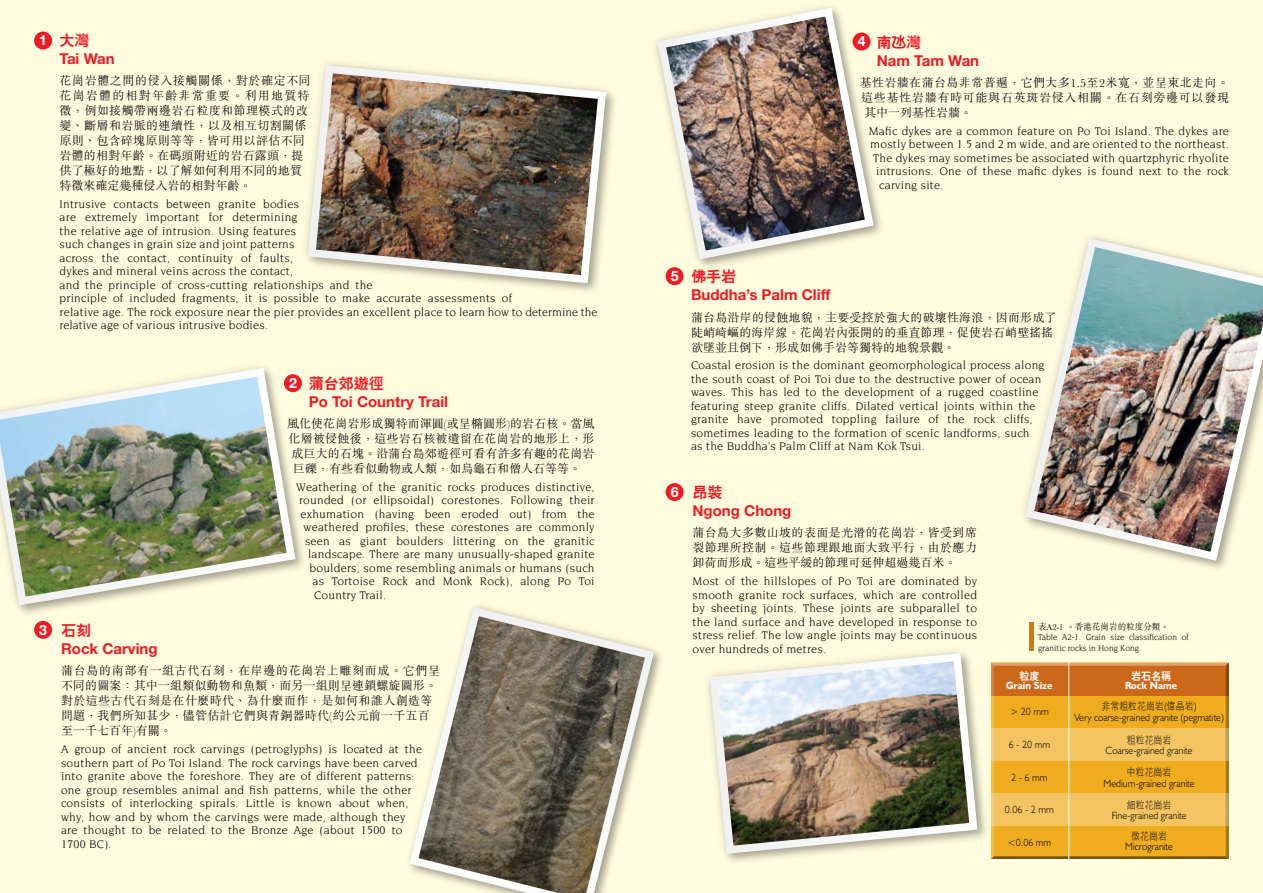
<style>
.page{position:relative;width:1263px;height:893px;background:#fffcdf}
.page>*{position:absolute;margin:0;border:0;box-sizing:border-box;transform-origin:0 0}
.t1{font:700 15px "Helvetica Neue";color:#ed1c24}
.t2{font:800 15px "C Hei 2";color:#ed1c24}
.t3{font:700 14.1px "Helvetica Neue";color:#fff}
.t4{font:12px/13.5px "Novarese";letter-spacing:.02em;color:#000}
.t5{font:300 12px/15px "M Sung";letter-spacing:.015em;color:#000}
.t6{font:300 10.5px "Humanist 521 BT";color:#000;scale:.95 1}
.t7{font:300 10.5px "M Hei";color:#000;scale:.85 1}
.t8{font:700 10.5px "Humanist 521 BT";color:#fff;scale:.95 1}
.t9{font:800 10.5px "C Hei 2";color:#fff;scale:.95 1}
.t10{font:9px/10.5px "Novarese";color:#000;scale:.95 1}
.t11{font:300 9px "M Sung";color:#000;scale:.95 1}
</style>
<div class="page">
<svg style="left:893px;top:35px;width:13px;height:14px"></svg>
<div style="left:666px;top:267px;width:17px;height:18px;background:#ed1c24;border-radius:50%"></div>
<div style="left:666px;top:483px;width:17px;height:18px;background:#ed1c24;border-radius:50%"></div>
<div style="left:1029px;top:622px;width:5px;height:29px;background:#cc7a17"></div>
<img style="left:1024px;top:236px;width:239px;height:329px">
<img style="left:0;top:367px;width:300px;height:243px">
<svg style="left:409px;top:606px;width:249px;height:287px"></svg>
<svg style="left:728px;top:780px;width:258px;height:82px"></svg>
<img style="left:707px;top:651px;width:274px;height:207px">
<img style="left:655px;top:7px;width:223px;height:257px">
<div style="left:34px;top:621px;width:18px;height:18px;background:#ed1c24;border-radius:50%"></div>
<div style="left:34px;top:32px;width:18px;height:18px;background:#ed1c24;border-radius:50%"></div>
<img style="left:306px;top:63px;width:304px;height:224px">
<div style="left:990px;top:661px;width:241px;height:199px;background:#000;opacity:.75"></div>
<div style="left:991px;top:728px;width:238px;height:33px;background:#f3c461"></div>
<div style="left:991px;top:793px;width:238px;height:33px;background:#f3c461"></div>
<hr style="left:1068px;top:663px;width:1px;height:196px;background:#fff">
<p class="t3" style="left:39px;top:32px;width:9px">1</p>
<p class="t2" style="left:60px;top:32px;width:31px">大灣</p>
<p class="t1" style="left:60px;top:49px;width:57px">Tai Wan</p>
<p class="t5" style="left:60px;top:74px;width:253px">花崗岩體之間的侵入接觸關係，對於確定不同花崗岩體的相對年齡非常重要。利用地質特徵，例如接觸帶兩邊岩石粒度和節理模式的改變、斷層和岩脈的連續性，以及相互切割關係原則、包含碎塊原則等等，皆可用以評估不同岩體的相對年齡。在碼頭附近的岩石露頭，提供了極好的地點，以了解如何利用不同的地質特徵來確定幾種侵入岩的相對年齡。</p>
<p class="t4" style="left:60px;top:197px;width:539px">Intrusive contacts between granite bodies<br>are extremely important for determining<br>the relative age of intrusion. Using features<br>such changes in grain size and joint patterns<br>across the contact, continuity of faults,<br>dykes and mineral veins across the contact,<br>and the principle of cross-cutting relationships and the<br>principle of included fragments, it is possible to make accurate assessments of<br>relative age. The rock exposure near the pier provides an excellent place to learn how to determine the relative age of various intrusive bodies.</p>
<p class="t3" style="left:39px;top:621px;width:9px">3</p>
<p class="t2" style="left:309px;top:375px;width:76px">蒲台郊遊徑</p>
<p class="t1" style="left:309px;top:392px;width:141px">Po Toi Country Trail</p>
<p class="t5" style="left:287px;top:417px;width:309px">風化使花崗岩形成獨特而渾圓(或呈橢圓形)的岩石核。當風</p>
<p class="t5" style="left:289px;top:432px;width:308px">化層被侵蝕後，這些岩石核被遺留在花崗岩的地形上，形</p>
<p class="t5" style="left:292px;top:447px;width:304px">成巨大的石塊。沿蒲台島郊遊徑可看有許多有趣的花崗岩</p>
<p class="t5" style="left:293px;top:462px;width:290px">巨礫，有些看似動物或人類，如烏龜石和僧人石等等。</p>
<p class="t4" style="left:296px;top:480px;width:300px">Weathering of the granitic rocks produces distinctive,</p>
<p class="t4" style="left:299px;top:494px;width:297px">rounded (or ellipsoidal) corestones. Following their</p>
<p class="t4" style="left:301px;top:507px;width:296px">exhumation (having been eroded out) from the</p>
<p class="t4" style="left:304px;top:521px;width:293px">weathered profiles, these corestones are commonly</p>
<p class="t4" style="left:305px;top:534px;width:291px">seen as giant boulders littering on the granitic</p>
<p class="t4" style="left:308px;top:548px;width:288px">landscape. There are many unusually-shaped granite</p>
<p class="t4" style="left:310px;top:561px;width:287px">boulders, some resembling animals or humans (such</p>
<p class="t4" style="left:313px;top:575px;width:284px">as Tortoise Rock and Monk Rock), along Po Toi</p>
<p class="t4" style="left:314px;top:588px;width:74px">Country Trail.</p>
<p class="t3" style="left:289px;top:374px;width:9px">2</p>
<p class="t2" style="left:61px;top:622px;width:31px">石刻</p>
<p class="t1" style="left:61px;top:639px;width:98px">Rock Carving</p>
<p class="t5" style="left:61px;top:664px;width:381px">蒲台島的南部有一組古代石刻，在岸邊的花崗岩上雕刻而成。它們呈不同的圖案：其中一組類似動物和魚類，而另一組則呈連鎖螺旋圖形。對於這些古代石刻是在什麼時代、為什麼而作，是如何和誰人創造等問題，我們所知甚少，儘管估計它們與青銅器時代(約公元前一千五百至一千七百年)有關。</p>
<p class="t4" style="left:61px;top:742px;width:363px">A group of ancient rock carvings (petroglyphs) is located at the southern part of Po Toi Island. The rock carvings have been carved into granite above the foreshore. They are of different patterns: one group resembles animal and fish patterns, while the other consists of interlocking spirals. Little is known about when, why, how and by whom the carvings were made, although they are thought to be related to the Bronze Age (about 1500 to 1700 BC).</p>
<p class="t2" style="left:877px;top:34px;width:46px">南 灣</p>
<p class="t1" style="left:877px;top:51px;width:104px">Nam Tam Wan</p>
<p class="t5" style="left:860px;top:76px;width:371px;text-align:justify">基性岩牆在蒲台島非常普遍，它們大多1.5至2米寬，並呈東北走向。這些基性岩牆有時可能與石英斑岩侵入相關。在石刻旁邊可以發現其中一列基性岩牆。</p>
<p class="t4" style="left:869px;top:124px;width:362px">Mafic dykes are a common feature on Po Toi Island. The dykes are</p>
<p class="t4" style="left:870px;top:137px;width:360px">mostly between 1.5 and 2 m wide, and are oriented to the northeast.</p>
<p class="t4" style="left:873px;top:151px;width:357px">The dykes may sometimes be associated with quartzphyric rhyolite</p>
<p class="t4" style="left:876px;top:164px;width:354px">intrusions. One of these mafic dykes is found next to the rock</p>
<p class="t4" style="left:879px;top:178px;width:66px">carving site.</p>
<p class="t3" style="left:858px;top:33px;width:9px">4</p>
<p class="t3" style="left:671px;top:267px;width:9px">5</p>
<p class="t2" style="left:691px;top:269px;width:46px">佛手岩</p>
<p class="t1" style="left:691px;top:286px;width:141px">Buddha’s Palm Cliff</p>
<p class="t5" style="left:691px;top:310px;width:367px">蒲台島沿岸的侵蝕地貌，主要受控於強大的破壞性海浪，因而形成了陡峭崎嶇的海岸線。花崗岩內張開的的垂直節理，促使岩石峭壁搖搖欲墜並且倒下，形成如佛手岩等獨特的地貌景觀。</p>
<p class="t4" style="left:691px;top:359px;width:355px">Coastal erosion is the dominant geomorphological process along the south coast of Poi Toi due to the destructive power of ocean waves. This has led to the development of a rugged coastline featuring steep granite cliffs. Dilated vertical joints within the granite have promoted toppling failure of the rock cliffs, sometimes leading to the formation of scenic landforms, such<br>as the Buddha’s Palm Cliff at Nam Kok Tsui.</p>
<p class="t3" style="left:671px;top:483px;width:9px">6</p>
<p class="t2" style="left:692px;top:485px;width:31px">昂裝</p>
<p class="t1" style="left:692px;top:501px;width:100px">Ngong Chong</p>
<p class="t5" style="left:692px;top:526px;width:286px;text-align:justify">蒲台島大多數山坡的表面是光滑的花崗岩，皆受到席裂節理所控制。這些節理跟地面大致平行，由於應力卸荷而形成。這些平緩的節理可延伸超過幾百米。</p>
<p class="t4" style="left:692px;top:574px;width:286px;text-align:justify">Most of the hillslopes of Po Toi are dominated by smooth granite rock surfaces, which are controlled by sheeting joints. These joints are subparallel to the land surface and have developed in response to stress relief. The low angle joints may be continuous over hundreds of metres.</p>
<p class="t11" style="left:1038px;top:622px;width:139px">表A2-1 。香港花崗岩的粒度分類。</p>
<p class="t10" style="left:1038px;top:632px;width:160px">Table A2-1. Grain size classification of granitic rocks in Hong Kong.</p>
<p class="t9" style="left:1019px;top:671px;width:22px">粒度</p>
<p class="t8" style="left:1006px;top:679px;width:50px">Grain Size</p>
<p class="t6" style="left:1010px;top:705px;width:42px">&gt; 20 mm</p>
<p class="t6" style="left:1009px;top:738px;width:45px">6 - 20 mm</p>
<p class="t6" style="left:1011px;top:771px;width:40px">2 - 6 mm</p>
<p class="t6" style="left:1005px;top:803px;width:53px">0.06 - 2 mm</p>
<p class="t6" style="left:1007px;top:836px;width:48px">&lt;0.06 mm</p>
<p class="t9" style="left:1131px;top:671px;width:43px">岩石名稱</p>
<p class="t8" style="left:1125px;top:679px;width:56px">Rock Name</p>
<p class="t7" style="left:1101px;top:701px;width:113px">非常粗粒花崗岩(偉晶岩)</p>
<p class="t6" style="left:1074px;top:711px;width:159px">Very coarse-grained granite (pegmatite)</p>
<p class="t7" style="left:1127px;top:734px;width:54px">粗粒花崗岩</p>
<p class="t6" style="left:1105px;top:744px;width:93px">Coarse-grained granite</p>
<p class="t7" style="left:1127px;top:767px;width:54px">中粒花崗岩</p>
<p class="t6" style="left:1103px;top:777px;width:97px">Medium-grained granite</p>
<p class="t7" style="left:1127px;top:799px;width:54px">細粒花崗岩</p>
<p class="t6" style="left:1112px;top:809px;width:80px">Fine-grained granite</p>
<p class="t7" style="left:1131px;top:830px;width:43px">微花崗岩</p>
<p class="t6" style="left:1125px;top:840px;width:52px">Microgranite</p>
</div>
